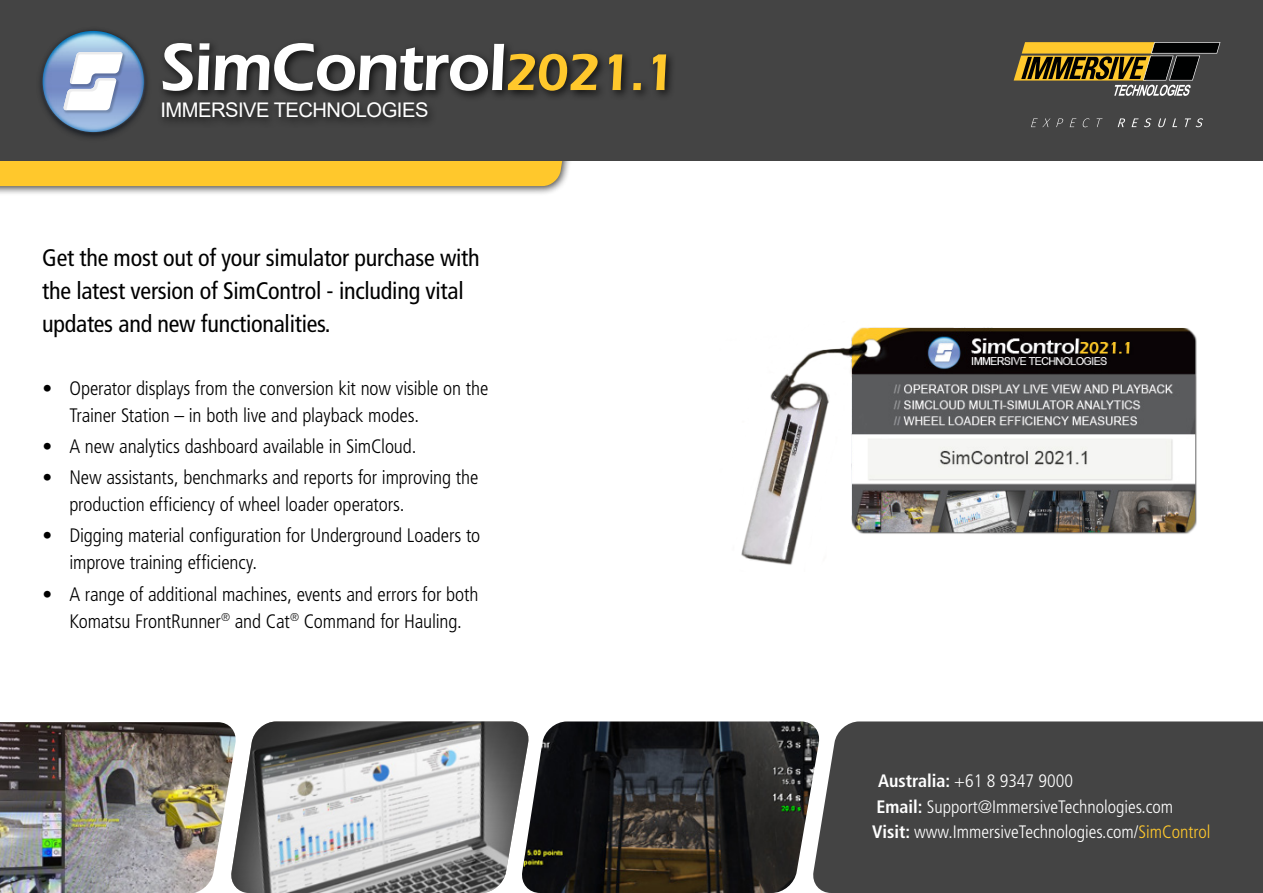
<style>
.page{position:relative;width:1263px;height:893px;background:#fff}
.page>*{position:absolute;margin:0;border:0;box-sizing:border-box;transform-origin:0 0}
.t1{font:600 69.3px "Eras ITC";letter-spacing:-.025em;color:#fff}
.t2{font:condensed 24px/33px "Frutiger LT Std";letter-spacing:-.01em;color:#000}
.t3{font:20.1px "Arial";letter-spacing:-.025em;color:#fff}
.t4{font:300 condensed 19.5px/27px "Frutiger LT Std";letter-spacing:-.01em;color:#000}
.t5{font:300 condensed 18px/25.8px "Frutiger LT Std";color:#fff}
.s1{font-size:53.55px;color:#ffc82c}
.s2{font-weight:700}
.s3{color:#ffc82c}
</style>
<div class="page">
<div style="left:0;top:0;width:599px;height:196px;background:#000;opacity:.75"></div>
<div style="left:0;top:161px;width:595px;height:25px;background:#ffc82c"></div>
<div style="left:0;top:0;width:1263px;height:161px;background:#444"></div>
<div style="left:157px;top:38px;width:520px;height:91px;background:#000;opacity:.75"></div>
<img style="left:40px;top:29px;width:108px;height:109px">
<img style="left:63px;top:110px;width:57px;height:4px">
<img style="left:69px;top:51px;width:57px;height:37px">
<svg style="left:63px;top:52px;width:60px;height:58px;background:#d2d9e9"></svg>
<svg style="left:1014px;top:42px;width:206px;height:54px"></svg>
<svg style="left:1031px;top:118px;width:19px;height:9px"></svg>
<svg style="left:1056px;top:118px;width:7px;height:9px"></svg>
<svg style="left:1070px;top:118px;width:6px;height:9px"></svg>
<svg style="left:1083px;top:118px;width:7px;height:9px"></svg>
<svg style="left:1096px;top:118px;width:6px;height:9px"></svg>
<svg style="left:1118px;top:118px;width:7px;height:9px"></svg>
<svg style="left:1131px;top:118px;width:20px;height:9px"></svg>
<svg style="left:1158px;top:118px;width:8px;height:9px"></svg>
<svg style="left:1172px;top:118px;width:5px;height:9px"></svg>
<svg style="left:1185px;top:118px;width:18px;height:9px"></svg>
<img style="left:741px;top:327px;width:456px;height:238px">
<img style="left:0;top:722px;width:225px;height:171px">
<img style="left:230px;top:721px;width:290px;height:172px">
<img style="left:520px;top:721px;width:288px;height:172px">
<div style="left:808px;top:721px;width:455px;height:172px;background:#444"></div>
<h1 class="t1" style="left:160px;top:28px;width:517px">SimControl<span class="s1">2021.1</span></h1>
<p class="t3" style="left:160px;top:97px;width:269px">IMMERSIVE TECHNOLOGIES</p>
<p class="t2" style="left:42px;top:241px;width:439px">Get the most out of your simulator purchase with the latest version of SimControl - including vital updates and new functionalities.</p>
<p class="t4" style="left:69px;top:375px;width:420px;text-indent:-27px">• Operator displays from the conversion kit now visible on the<br>Trainer Station – in both live and playback modes.</p>
<p class="t4" style="left:42px;top:433px;width:376px">• A new analytics dashboard available in SimCloud.</p>
<p class="t4" style="left:69px;top:464px;width:411px;text-indent:-27px">• New assistants, benchmarks and reports for improving the production efficiency of wheel loader operators.</p>
<p class="t4" style="left:69px;top:522px;width:412px;text-indent:-27px">• Digging material configuration for Underground Loaders to improve training efficiency.</p>
<p class="t4" style="left:42px;top:581px;width:438px;text-align:center">• A range of additional machines, events and errors for both<br>Komatsu FrontRunner<sup>®</sup> and Cat<sup>®</sup> Command for Hauling.</p>
<p class="t5" style="left:872px;top:768px;width:340px;text-indent:6px"><span class="s2">Australia:</span> +61 8 9347 9000<br><span class="s2">Email:</span> Support@ImmersiveTechnologies.com<br><span class="s2">Visit:</span> www.ImmersiveTechnologies.com/<span class="s3">SimControl</span></p>
</div>
